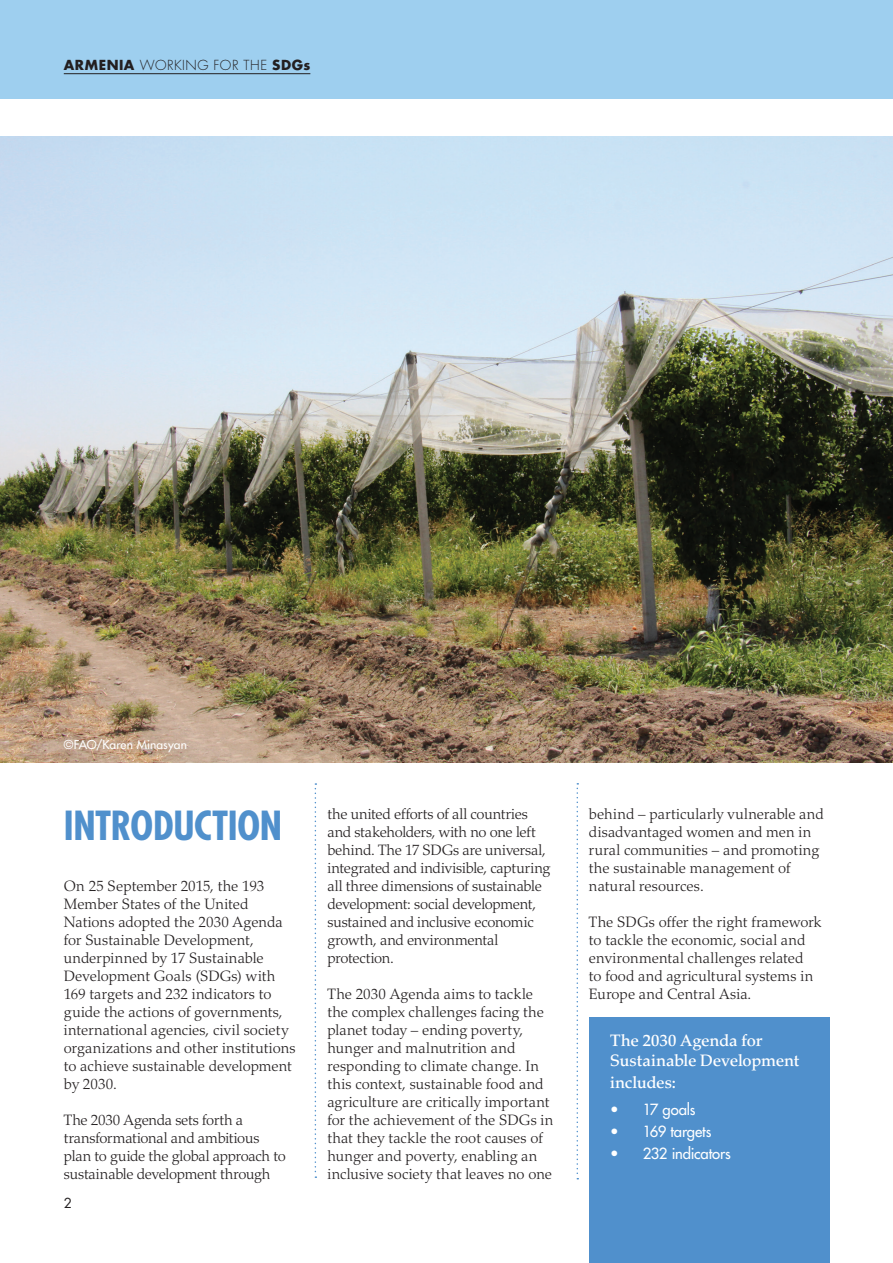
<style>
.page{position:relative;width:893px;height:1263px;background:#fff}
.page>*{position:absolute;margin:0;border:0;box-sizing:border-box;transform-origin:0 0}
.t1{font:700 condensed 39px "Futura Std";letter-spacing:-.01em;color:#5090cc}
.t2{font:500 16.5px/19.5px "Palatino LT Std";letter-spacing:-.015em;color:#fff}
.t3{font:300 15px/18px "Palatino LT Std";color:#231f20}
.t4{font:300 15px/18px "Palatino LT Std";letter-spacing:-.02em;color:#231f20}
.t5{font:500 15px "Futura Std";letter-spacing:-.01em;color:#fff}
.t6{font:300 13.5px "Futura Std";letter-spacing:.04em;color:#231f20}
.t7{font:13.5px "Futura Std";color:#231f20}
.t8{font:500 12px "Futura Std";letter-spacing:.005em;color:#fff}
.s1{font-weight:700}
</style>
<div class="page">
<div style="left:0;top:0;width:893px;height:99px;background:#9ecfef"></div>
<hr style="left:64px;top:73px;width:246px;height:1px;background:#231f20">
<svg style="left:576px;top:783px;width:2px;height:396px"></svg>
<svg style="left:315px;top:783px;width:1px;height:395px"></svg>
<div style="left:589px;top:1017px;width:240px;height:71px;background:#5090cc"></div>
<div style="left:589px;top:1077px;width:240px;height:74px;background:#5090cc"></div>
<div style="left:589px;top:1144px;width:240px;height:74px;background:#5090cc"></div>
<div style="left:589px;top:1210px;width:240px;height:53px;background:#5090cc"></div>
<img style="left:0;top:136px;width:893px;height:626px">
<p class="t6" style="left:64px;top:57px;width:248px"><span class="s1">ARMENIA</span> WORKING FOR THE <span class="s1">SDGs</span></p>
<p class="t8" style="left:64px;top:737px;width:125px">©FAO/Karen Minasyan</p>
<h1 class="t1" style="left:64px;top:801px;width:220px">INTRODUCTION</h1>
<p class="t3" style="left:64px;top:877px;width:233px">On 25 September 2015, the 193<br>Member States of the United<br>Nations adopted the 2030 Agenda for Sustainable Development, underpinned by 17 Sustainable<br>Development Goals (SDGs) with<br>169 targets and 232 indicators to guide the actions of governments, international agencies, civil society organizations and other institutions to achieve sustainable development by 2030.</p>
<p class="t4" style="left:64px;top:1111px;width:223px">The 2030 Agenda sets forth a transformational and ambitious plan to guide the global approach to sustainable development through</p>
<p class="t7" style="left:64px;top:1194px;width:10px">2</p>
<p class="t3" style="left:327px;top:805px;width:224px">the united efforts of all countries and stakeholders, with no one left behind. The 17 SDGs are universal, integrated and indivisible, capturing all three dimensions of sustainable development: social development, sustained and inclusive economic growth, and environmental protection.</p>
<p class="t3" style="left:327px;top:985px;width:228px">The 2030 Agenda aims to tackle the complex challenges facing the planet today – ending poverty, hunger and malnutrition and responding to climate change. In this context, sustainable food and agriculture are critically important for the achievement of the SDGs in that they tackle the root causes of hunger and poverty, enabling an inclusive society that leaves no one</p>
<p class="t3" style="left:589px;top:805px;width:236px">behind – particularly vulnerable and disadvantaged women and men in rural communities – and promoting the sustainable management of natural resources.</p>
<p class="t3" style="left:589px;top:913px;width:234px">The SDGs offer the right framework to tackle the economic, social and environmental challenges related<br>to food and agricultural systems in<br>Europe and Central Asia.</p>
<p class="t2" style="left:610px;top:1031px;width:191px">The 2030 Agenda for<br>Sustainable Development</p>
<p class="t2" style="left:610px;top:1073px;width:67px">includes:</p>
<p class="t5" style="left:610px;top:1100px;width:87px">• 17 goals</p>
<p class="t5" style="left:610px;top:1122px;width:103px">• 169 targets</p>
<p class="t5" style="left:610px;top:1144px;width:122px">• 232 indicators</p>
</div>
